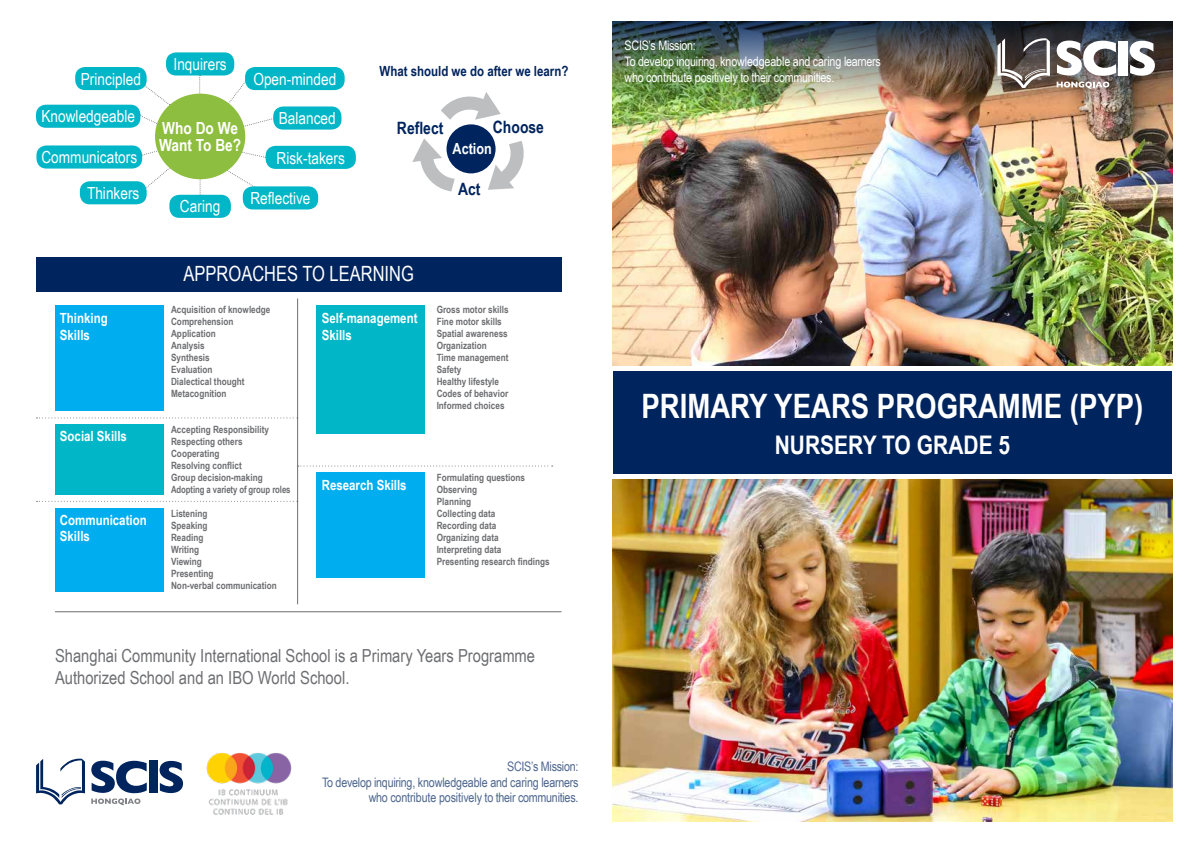
<style>
.page{position:relative;width:1191px;height:842px;background:#fff}
.page>*{position:absolute;margin:0;border:0;box-sizing:border-box;transform-origin:0 0}
.t1{font:700 33.6px "Arial Narrow";color:#fff}
.t2{font:700 25.6px "Arial Narrow";color:#fff}
.t3{font:21px "Arial Narrow";color:#fff;scale:.96 1}
.t4{font:18px/22px "Arial Narrow";color:#6d6e71}
.t5{font:700 17px "Arial Narrow";color:#00245d}
.t6{font:16.7px "Arial Narrow";color:#fff}
.t7{font:700 16.7px/17.6px "Arial Narrow";color:#fff}
.t8{font:700 15.4px "Arial Narrow";color:#fff}
.t9{font:700 14px/16.8px "Arial Narrow";color:#fff}
.t10{font:700 14px "Arial Narrow";color:#00245d}
.t11{font:13.1px/15.7px "Arial Narrow";letter-spacing:-.02em;color:#4d668e;text-align:right}
.t12{font:13.1px/15.7px "Arial Narrow";letter-spacing:-.02em;color:#fff}
.t13{font:700 10px/12px "Arial Narrow";color:#6d6e71}
</style>
<div class="page">
<img style="left:613px;top:112px;width:559px;height:254px">
<img style="left:613px;top:479px;width:559px;height:342px">
<div style="left:613px;top:371px;width:558px;height:103px;background:#00245d"></div>
<img style="left:613px;top:21px;width:559px;height:91px">
<svg style="left:997px;top:38px;width:53px;height:50px"></svg>
<div style="left:1118px;top:41px;width:9px;height:35px;background:#fff"></div>
<svg style="left:1129px;top:41px;width:25px;height:35px"></svg>
<svg style="left:1056px;top:41px;width:60px;height:35px"></svg>
<svg style="left:1056px;top:82px;width:53px;height:7px"></svg>
<svg style="left:240px;top:117px;width:35px;height:11px"></svg>
<svg style="left:239px;top:151px;width:27px;height:7px"></svg>
<svg style="left:223px;top:168px;width:30px;height:20px"></svg>
<svg style="left:199px;top:76px;width:2px;height:119px"></svg>
<svg style="left:142px;top:165px;width:31px;height:23px"></svg>
<svg style="left:142px;top:83px;width:28px;height:22px"></svg>
<svg style="left:227px;top:81px;width:21px;height:25px"></svg>
<svg style="left:139px;top:114px;width:21px;height:12px"></svg>
<svg style="left:141px;top:150px;width:19px;height:6px"></svg>
<div style="left:273px;top:106px;width:68px;height:24px;background:#00b6c7;border-radius:10px"></div>
<div style="left:166px;top:52px;width:68px;height:24px;background:#00b6c7;border-radius:10px"></div>
<div style="left:36px;top:145px;width:106px;height:24px;background:#00b6c7;border-radius:10px"></div>
<div style="left:245px;top:67px;width:100px;height:23px;background:#00b6c7;border-radius:10px"></div>
<div style="left:266px;top:146px;width:90px;height:23px;background:#00b6c7;border-radius:10px"></div>
<div style="left:243px;top:186px;width:75px;height:23px;background:#00b6c7;border-radius:10px"></div>
<div style="left:169px;top:195px;width:62px;height:23px;background:#00b6c7;border-radius:10px"></div>
<div style="left:75px;top:67px;width:72px;height:23px;background:#00b6c7;border-radius:10px"></div>
<div style="left:80px;top:181px;width:67px;height:23px;background:#00b6c7;border-radius:10px"></div>
<div style="left:36px;top:105px;width:104px;height:23px;background:#00b6c7;border-radius:10px"></div>
<div style="left:155px;top:94px;width:90px;height:85px;background:#8ebe3f;border-radius:50%"></div>
<div style="left:55px;top:306px;width:108px;height:105px;background:#00aeef"></div>
<div style="left:55px;top:424px;width:108px;height:71px;background:#00b6c7"></div>
<div style="left:55px;top:508px;width:108px;height:84px;background:#00aeef"></div>
<div style="left:317px;top:306px;width:108px;height:128px;background:#00b6c7"></div>
<div style="left:317px;top:473px;width:108px;height:105px;background:#00aeef"></div>
<div style="left:36px;top:257px;width:525px;height:35px;background:#00245d"></div>
<svg style="left:36px;top:417px;width:261px;height:1px"></svg>
<hr style="left:297px;top:298px;width:1px;height:306px;background:#6d6e71">
<hr style="left:55px;top:611px;width:506px;height:1px;background:#6d6e71">
<svg style="left:36px;top:501px;width:261px;height:1px"></svg>
<svg style="left:298px;top:465px;width:255px;height:1px"></svg>
<div style="left:446px;top:124px;width:49px;height:49px;background:#00245d;border-radius:50%"></div>
<svg style="left:441px;top:92px;width:60px;height:28px"></svg>
<svg style="left:412px;top:138px;width:43px;height:53px"></svg>
<svg style="left:488px;top:141px;width:36px;height:49px"></svg>
<svg style="left:36px;top:758px;width:49px;height:46px"></svg>
<div style="left:149px;top:761px;width:9px;height:32px;background:#00245d"></div>
<svg style="left:160px;top:761px;width:23px;height:32px"></svg>
<svg style="left:91px;top:761px;width:56px;height:44px"></svg>
<img style="left:206px;top:752px;width:86px;height:63px">
<h3 class="t6" style="left:81px;top:67px;width:62px">Principled</h3>
<h3 class="t6" style="left:173px;top:51px;width:55px">Inquirers</h3>
<h3 class="t6" style="left:253px;top:67px;width:84px">Open-minded</h3>
<h3 class="t10" style="left:379px;top:61px;width:190px">What should we do after we learn?</h3>
<h3 class="t6" style="left:41px;top:104px;width:95px">Knowledgeable</h3>
<h3 class="t6" style="left:41px;top:144px;width:97px">Communicators</h3>
<h3 class="t7" style="left:159px;top:118px;width:84px">Who Do We<br>Want To Be?</h3>
<h3 class="t6" style="left:279px;top:106px;width:59px">Balanced</h3>
<h3 class="t6" style="left:276px;top:146px;width:70px">Risk-takers</h3>
<h3 class="t5" style="left:397px;top:115px;width:48px">Reflect</h3>
<h3 class="t5" style="left:493px;top:114px;width:53px">Choose</h3>
<h3 class="t8" style="left:452px;top:137px;width:41px">Action</h3>
<h3 class="t6" style="left:87px;top:181px;width:54px">Thinkers</h3>
<h3 class="t6" style="left:180px;top:194px;width:42px">Caring</h3>
<h3 class="t6" style="left:250px;top:186px;width:62px">Reflective</h3>
<h3 class="t5" style="left:458px;top:176px;width:24px">Act</h3>
<h3 class="t9" style="left:60px;top:309px;width:49px">Thinking<br>Skills</h3>
<h3 class="t9" style="left:60px;top:427px;width:69px">Social Skills</h3>
<h3 class="t9" style="left:60px;top:510px;width:88px">Communication<br>Skills</h3>
<h3 class="t3" style="left:184px;top:259px;width:241px">APPROACHES TO LEARNING</h3>
<p class="t13" style="left:171px;top:303px;width:101px">Acquisition of knowledge<br>Comprehension<br>Application<br>Analysis<br>Synthesis<br>Evaluation<br>Dialectical thought<br>Metacognition</p>
<p class="t13" style="left:171px;top:423px;width:121px">Accepting Responsibility<br>Respecting others<br>Cooperating<br>Resolving conflict<br>Group decision-making<br>Adopting a variety of group roles</p>
<p class="t13" style="left:171px;top:507px;width:107px">Listening<br>Speaking<br>Reading<br>Writing<br>Viewing<br>Presenting<br>Non-verbal communication</p>
<h3 class="t9" style="left:322px;top:309px;width:97px">Self-management<br>Skills</h3>
<h3 class="t9" style="left:322px;top:476px;width:86px">Research Skills</h3>
<p class="t13" style="left:437px;top:303px;width:74px">Gross motor skills<br>Fine motor skills<br>Spatial awareness<br>Organization<br>Time management<br>Safety<br>Healthy lifestyle<br>Codes of behavior<br>Informed choices</p>
<p class="t13" style="left:437px;top:471px;width:115px">Formulating questions<br>Observing<br>Planning<br>Collecting data<br>Recording data<br>Organizing data<br>Interpreting data<br>Presenting research findings</p>
<h3 class="t4" style="left:55px;top:643px;width:481px">Shanghai Community International School is a Primary Years Programme<br>Authorized School and an IBO World School.</h3>
<h3 class="t11" style="left:322px;top:758px;width:258px">SCIS’s Mission:<br>To develop inquiring, knowledgeable and caring learners who contribute positively to their communities.</h3>
<h3 class="t12" style="left:624px;top:38px;width:258px">SCIS’s Mission:<br>To develop inquiring, knowledgeable and caring learners who contribute positively to their communities.</h3>
<h1 class="t1" style="left:641px;top:381px;width:503px">PRIMARY YEARS PROGRAMME (PYP)</h1>
<h2 class="t2" style="left:774px;top:426px;width:237px">NURSERY TO GRADE 5</h2>
</div>
